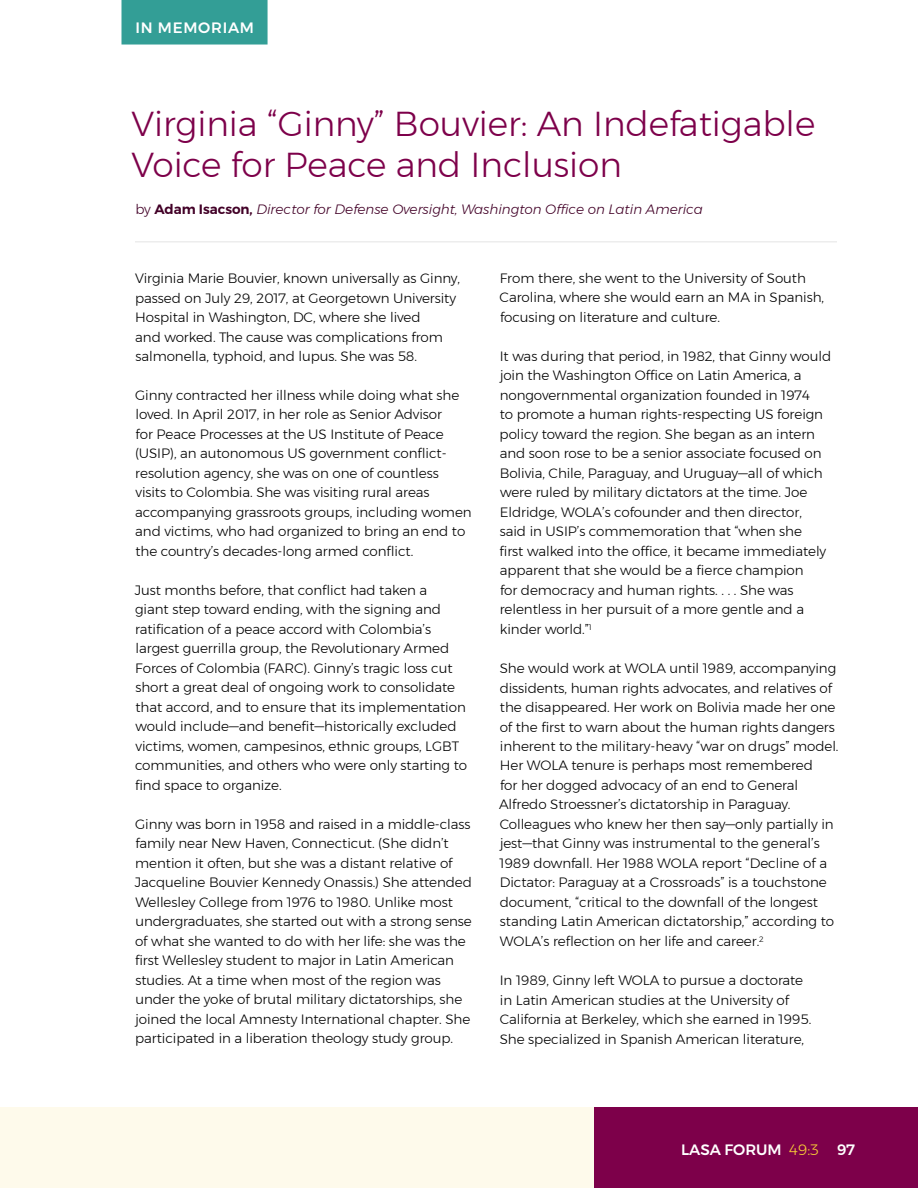
<style>
.page{position:relative;width:918px;height:1188px;background:#fff}
.page>*{position:absolute;margin:0;border:0;box-sizing:border-box;transform-origin:0 0}
.t1{font:300 34.5px/40.5px "Montserrat";color:#7d004a}
.t2{font:500 15px "Montserrat";color:#fff}
.t3{font:500 15px "Montserrat";letter-spacing:.05em;color:#fff}
.t4{font:300 13.5px/19.5px "Montserrat";letter-spacing:-.005em;color:#000}
.t5{font:italic 300 13.5px "Montserrat";color:#420027}
.s1{font-style:normal}
.s2{font-weight:600;font-style:normal}
.s3{font-weight:300;color:#f7cd36}
</style>
<div class="page">
<div style="left:0;top:1107px;width:594px;height:81px;background:#fefaeb"></div>
<div style="left:594px;top:1107px;width:324px;height:81px;background:#7d004a"></div>
<div style="left:122px;top:0;width:146px;height:45px;background:#339e96"></div>
<hr style="left:135px;top:241px;width:702px;height:2px;background:#ededed">
<p class="t3" style="left:135px;top:15px;width:120px">IN MEMORIAM</p>
<h1 class="t1" style="left:131px;top:103px;width:685px">Virginia “Ginny” Bouvier: An Indefatigable<br>Voice for Peace and Inclusion</h1>
<p class="t5" style="left:135px;top:199px;width:569px"><span class="s1">by</span> <span class="s2">Adam Isacson,</span> Director for Defense Oversight, Washington Office on Latin America</p>
<p class="t4" style="left:135px;top:268px;width:327px">Virginia Marie Bouvier, known universally as Ginny, passed on July 29, 2017, at Georgetown University Hospital in Washington, DC, where she lived<br>and worked. The cause was complications from salmonella, typhoid, and lupus. She was 58.</p>
<p class="t4" style="left:135px;top:385px;width:338px">Ginny contracted her illness while doing what she loved. In April 2017, in her role as Senior Advisor<br>for Peace Processes at the US Institute of Peace (USIP), an autonomous US government conflict&shy;resolution agency, she was on one of countless visits to Colombia. She was visiting rural areas accompanying grassroots groups, including women and victims, who had organized to bring an end to the country’s decades-long armed conflict.</p>
<p class="t4" style="left:135px;top:580px;width:334px">Just months before, that conflict had taken a<br>giant step toward ending, with the signing and ratification of a peace accord with Colombia’s largest guerrilla group, the Revolutionary Armed Forces of Colombia (FARC). Ginny’s tragic loss cut short a great deal of ongoing work to consolidate that accord, and to ensure that its implementation would include—and benefit—historically excluded victims, women, campesinos, ethnic groups, LGBT communities, and others who were only starting to find space to organize.</p>
<p class="t4" style="left:135px;top:814px;width:339px">Ginny was born in 1958 and raised in a middle-class family near New Haven, Connecticut. (She didn’t mention it often, but she was a distant relative of Jacqueline Bouvier Kennedy Onassis.) She attended Wellesley College from 1976 to 1980. Unlike most undergraduates, she started out with a strong sense of what she wanted to do with her life: she was the first Wellesley student to major in Latin American studies. At a time when most of the region was under the yoke of brutal military dictatorships, she joined the local Amnesty International chapter. She participated in a liberation theology study group.</p>
<p class="t4" style="left:500px;top:268px;width:326px">From there, she went to the University of South<br>Carolina, where she would earn an MA in Spanish, focusing on literature and culture.</p>
<p class="t4" style="left:500px;top:346px;width:333px">It was during that period, in 1982, that Ginny would join the Washington Office on Latin America, a nongovernmental organization founded in 1974<br>to promote a human rights-respecting US foreign policy toward the region. She began as an intern and soon rose to be a senior associate focused on Bolivia, Chile, Paraguay, and Uruguay—all of which were ruled by military dictators at the time. Joe Eldridge, WOLA’s cofounder and then director, said in USIP’s commemoration that “when she<br>first walked into the office, it became immediately apparent that she would be a fierce champion<br>for democracy and human rights. . . . She was relentless in her pursuit of a more gentle and a kinder world.”<sup>1</sup></p>
<p class="t4" style="left:499px;top:658px;width:341px">She would work at WOLA until 1989, accompanying dissidents, human rights advocates, and relatives of the disappeared. Her work on Bolivia made her one of the first to warn about the human rights dangers inherent to the military-heavy “war on drugs” model.<br>Her WOLA tenure is perhaps most remembered<br>for her dogged advocacy of an end to General Alfredo Stroessner’s dictatorship in Paraguay.<br>Colleagues who knew her then say—only partially in jest—that Ginny was instrumental to the general’s 1989 downfall. Her 1988 WOLA report “Decline of a Dictator: Paraguay at a Crossroads” is a touchstone document, “critical to the downfall of the longest standing Latin American dictatorship,” according to WOLA’s reflection on her life and career.<sup>2</sup></p>
<p class="t4" style="left:500px;top:970px;width:313px">In 1989, Ginny left WOLA to pursue a doctorate in Latin American studies at the University of California at Berkeley, which she earned in 1995.<br>She specialized in Spanish American literature,</p>
<p class="t2" style="left:681px;top:1138px;width:176px">LASA FORUM <span class="s3">49:3</span> 97</p>
</div>
